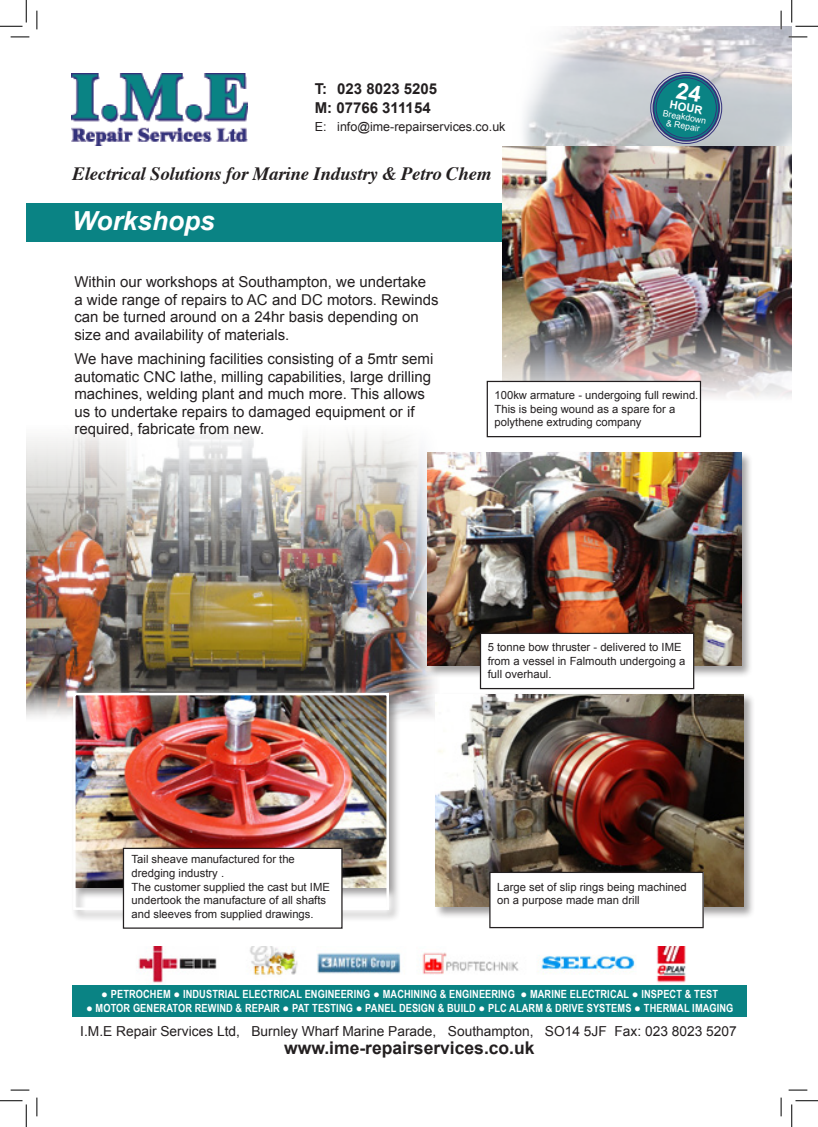
<style>
.page{position:relative;width:818px;height:1127px;background:#fff}
.page>*{position:absolute;margin:0;border:0;box-sizing:border-box;transform-origin:0 0}
.t1{font:italic 700 26.25px "Arial";color:#fff}
.t2{font:italic 700 18.75px "Times";letter-spacing:-.01em;color:#231f20}
.t3{font:700 17.5px "Arial";color:#231f20}
.t4{font:15px/17.5px "Arial";color:#231f20}
.t5{font:700 15px "Arial";color:#231f20}
.t6{font:13.75px "Arial";color:#231f20}
.t7{font:12.5px "Arial";color:#231f20}
.t8{font:11.25px/13.8px "Arial";color:#231f20}
.t9{font:700 11.25px "Arial Narrow";letter-spacing:.01em;color:#fff}
.t10{font:700 11.25px "Arial";color:#fff}
.t11{font:8.75px "Arial";color:#fff}
</style>
<div class="page">
<img style="left:26px;top:431px;width:409px;height:286px">
<img style="left:138px;top:946px;width:548px;height:37px">
<img style="left:523px;top:26px;width:269px;height:120px">
<img style="left:72px;top:73px;width:175px;height:73px">
<div style="left:26px;top:203px;width:506px;height:38px;background:#0a8384"></div>
<div style="left:72px;top:984px;width:674px;height:32px;background:#0a8384"></div>
<svg style="left:653px;top:75px;width:66px;height:66px;background:#0e7a82"></svg>
<div style="left:650px;top:72px;width:72px;height:72px;border:1px solid #33327b;border-radius:50%"></div>
<div style="left:652px;top:74px;width:68px;height:68px;border:2px solid #33327b;border-radius:50%"></div>
<div style="left:656px;top:77px;width:61px;height:61px;border:1px solid #33327b;border-radius:50%"></div>
<img style="left:503px;top:146px;width:289px;height:264px">
<div style="left:426px;top:451px;width:327px;height:226px;background:#231f20;opacity:.43"></div>
<img style="left:428px;top:453px;width:313px;height:212px">
<div style="left:71px;top:690px;width:330px;height:231px;background:#231f20;opacity:.43"></div>
<img style="left:76px;top:695px;width:310px;height:192px">
<div style="left:73px;top:692px;width:316px;height:217px;border:2px solid #fff"></div>
<div style="left:434px;top:692px;width:321px;height:226px;background:#231f20;opacity:.43"></div>
<img style="left:436px;top:694px;width:307px;height:212px">
<div style="left:487px;top:381px;width:213px;height:55px;background:#fff"></div>
<div style="left:487px;top:381px;width:214px;height:56px;border:1px solid #231f20"></div>
<div style="left:123px;top:848px;width:219px;height:79px;background:#fff"></div>
<div style="left:123px;top:847px;width:220px;height:81px;border:1px solid #231f20"></div>
<div style="left:480px;top:633px;width:214px;height:55px;background:#fff"></div>
<div style="left:480px;top:632px;width:214px;height:57px;border:1px solid #231f20"></div>
<div style="left:490px;top:872px;width:213px;height:55px;background:#fff"></div>
<div style="left:489px;top:871px;width:215px;height:57px;border:1px solid #231f20"></div>
<svg style="left:11px;top:36px;width:18px;height:2px"></svg>
<svg style="left:788px;top:36px;width:19px;height:2px"></svg>
<svg style="left:11px;top:1089px;width:18px;height:1px"></svg>
<svg style="left:788px;top:1089px;width:19px;height:1px"></svg>
<svg style="left:36px;top:11px;width:2px;height:18px"></svg>
<svg style="left:36px;top:1097px;width:2px;height:18px"></svg>
<svg style="left:780px;top:11px;width:2px;height:18px"></svg>
<svg style="left:780px;top:1097px;width:2px;height:18px"></svg>
<svg style="left:0;top:0;width:27px;height:27px"></svg>
<svg style="left:0;top:1100px;width:27px;height:26px"></svg>
<svg style="left:791px;top:0;width:27px;height:27px"></svg>
<svg style="left:791px;top:1100px;width:27px;height:26px"></svg>
<svg style="left:676px;top:82px;width:26px;height:20px"></svg>
<p class="t5" style="left:315px;top:79px;width:124px">T: 023 8023 5205</p>
<p class="t5" style="left:315px;top:97px;width:117px">M: 07766 311154</p>
<p class="t7" style="left:315px;top:119px;width:192px">E: info@ime-repairservices.co.uk</p>
<p class="t2" style="left:72px;top:155px;width:420px">Electrical Solutions for Marine Industry &amp; Petro Chem</p>
<p class="t1" style="left:72px;top:204px;width:144px">Workshops</p>
<p class="t10" style="left:671px;top:97px;width:35px;rotate:10deg">HOUR</p>
<p class="t11" style="left:664px;top:107px;width:45px;rotate:10deg">Breakdown</p>
<p class="t11" style="left:667px;top:117px;width:36px;rotate:10deg">&amp; Repair</p>
<p class="t4" style="left:74px;top:273px;width:366px">Within our workshops at Southampton, we undertake<br>a wide range of repairs to AC and DC motors. Rewinds can be turned around on a 24hr basis depending on size and availability of materials.</p>
<p class="t4" style="left:74px;top:350px;width:361px">We have machining facilities consisting of a 5mtr semi automatic CNC lathe, milling capabilities, large drilling machines, welding plant and much more. This allows us to undertake repairs to damaged equipment or if required, fabricate from new.</p>
<p class="t8" style="left:494px;top:388px;width:205px">100kw armature - undergoing full rewind.<br>This is being wound as a spare for a polythene extruding company</p>
<p class="t8" style="left:132px;top:852px;width:165px">Tail sheave manufactured for the dredging industry .</p>
<p class="t8" style="left:132px;top:879px;width:200px">The customer supplied the cast but IME undertook the manufacture of all shafts and sleeves from supplied drawings.</p>
<p class="t8" style="left:488px;top:640px;width:199px">5 tonne bow thruster - delivered to IME from a vessel in Falmouth undergoing a full overhaul.</p>
<p class="t8" style="left:497px;top:879px;width:191px">Large set of slip rings being machined on a purpose made man drill</p>
<p class="t9" style="left:101px;top:985px;width:618px">● PETROCHEM ● INDUSTRIAL ELECTRICAL ENGINEERING ● MACHINING &amp; ENGINEERING ● MARINE ELECTRICAL ● INSPECT &amp; TEST</p>
<p class="t9" style="left:86px;top:999px;width:649px">● MOTOR GENERATOR REWIND &amp; REPAIR ● PAT TESTING ● PANEL DESIGN &amp; BUILD ● PLC ALARM &amp; DRIVE SYSTEMS ● THERMAL IMAGING</p>
<p class="t6" style="left:80px;top:1021px;width:658px">I.M.E Repair Services Ltd, Burnley Wharf Marine Parade, Southampton, SO14 5JF Fax: 023 8023 5207</p>
<p class="t3" style="left:284px;top:1036px;width:252px">www.ime-repairservices.co.uk</p>
</div>
